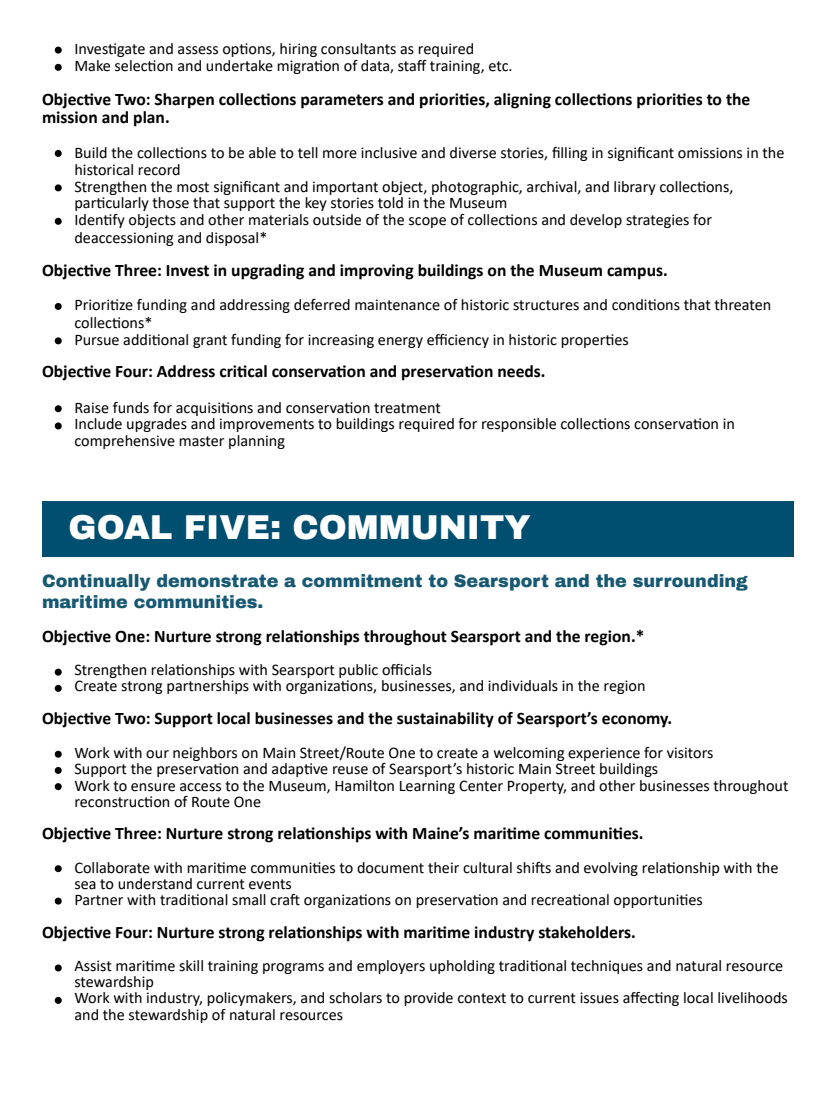
<style>
.page{position:relative;width:836px;height:1103px;background:#fff}
.page>*{position:absolute;margin:0;border:0;box-sizing:border-box;transform-origin:0 0}
.t1{font:900 33.75px "Archivo";color:#fff}
.t2{font:700 17.55px/18.3px "Calibri";color:#000}
.t3{font:900 17.55px/21.3px "Archivo";color:#175873}
.t4{font:16.2px/16.2px "Calibri";color:#000}
</style>
<div class="page">
<svg style="left:55px;top:47px;width:7px;height:7px"></svg>
<svg style="left:55px;top:64px;width:7px;height:7px"></svg>
<svg style="left:55px;top:150px;width:7px;height:7px"></svg>
<svg style="left:55px;top:184px;width:7px;height:7px"></svg>
<svg style="left:55px;top:218px;width:7px;height:7px"></svg>
<svg style="left:55px;top:303px;width:7px;height:7px"></svg>
<svg style="left:55px;top:337px;width:7px;height:7px"></svg>
<svg style="left:55px;top:405px;width:7px;height:7px"></svg>
<svg style="left:55px;top:422px;width:7px;height:7px"></svg>
<div style="left:42px;top:501px;width:751px;height:55px;background:#014f70"></div>
<svg style="left:55px;top:668px;width:7px;height:7px"></svg>
<svg style="left:55px;top:685px;width:7px;height:7px"></svg>
<svg style="left:55px;top:751px;width:7px;height:6px"></svg>
<svg style="left:55px;top:767px;width:7px;height:7px"></svg>
<svg style="left:55px;top:783px;width:7px;height:7px"></svg>
<svg style="left:55px;top:865px;width:7px;height:7px"></svg>
<svg style="left:55px;top:897px;width:7px;height:7px"></svg>
<svg style="left:55px;top:964px;width:7px;height:7px"></svg>
<svg style="left:55px;top:997px;width:7px;height:7px"></svg>
<p class="t4" style="left:74px;top:42px;width:401px">Investigate and assess options, hiring consultants as required</p>
<p class="t4" style="left:74px;top:59px;width:439px">Make selection and undertake migration of data, staff training, etc.</p>
<p class="t2" style="left:42px;top:91px;width:709px">Objective Two: Sharpen collections parameters and priorities, aligning collections priorities to the mission and plan.</p>
<p class="t4" style="left:74px;top:145px;width:711px;line-height:17.2px">Build the collections to be able to tell more inclusive and diverse stories, filling in significant omissions in the historical record</p>
<p class="t4" style="left:74px;top:180px;width:660px">Strengthen the most significant and important object, photographic, archival, and library collections, particularly those that support the key stories told in the Museum</p>
<p class="t4" style="left:74px;top:213px;width:639px;line-height:17.2px">Identify objects and other materials outside of the scope of collections and develop strategies for deaccessioning and disposal*</p>
<p class="t2" style="left:42px;top:262px;width:627px">Objective Three: Invest in upgrading and improving buildings on the Museum campus.</p>
<p class="t4" style="left:74px;top:298px;width:698px;line-height:17.2px">Prioritize funding and addressing deferred maintenance of historic structures and conditions that threaten collections*</p>
<p class="t4" style="left:74px;top:333px;width:556px">Pursue additional grant funding for increasing energy efficiency in historic properties</p>
<p class="t2" style="left:42px;top:364px;width:505px">Objective Four: Address critical conservation and preservation needs.</p>
<p class="t4" style="left:74px;top:401px;width:368px">Raise funds for acquisitions and conservation treatment</p>
<p class="t4" style="left:74px;top:416px;width:662px;line-height:17.2px">Include upgrades and improvements to buildings required for responsible collections conservation in comprehensive master planning</p>
<p class="t1" style="left:69px;top:510px;width:463px">GOAL FIVE: COMMUNITY</p>
<p class="t3" style="left:42px;top:570px;width:707px">Continually demonstrate a commitment to Searsport and the surrounding maritime communities.</p>
<p class="t2" style="left:42px;top:628px;width:604px">Objective One: Nurture strong relationships throughout Searsport and the region.*</p>
<p class="t4" style="left:74px;top:663px;width:359px">Strengthen relationships with Searsport public officials</p>
<p class="t4" style="left:74px;top:679px;width:572px">Create strong partnerships with organizations, businesses, and individuals in the region</p>
<p class="t2" style="left:42px;top:710px;width:631px">Objective Two: Support local businesses and the sustainability of Searsport’s economy.</p>
<p class="t4" style="left:74px;top:746px;width:640px">Work with our neighbors on Main Street/Route One to create a welcoming experience for visitors</p>
<p class="t4" style="left:74px;top:762px;width:585px">Support the preservation and adaptive reuse of Searsport’s historic Main Street buildings</p>
<p class="t4" style="left:74px;top:778px;width:715px">Work to ensure access to the Museum, Hamilton Learning Center Property, and other businesses throughout reconstruction of Route One</p>
<p class="t2" style="left:42px;top:826px;width:603px">Objective Three: Nurture strong relationships with Maine’s maritime communities.</p>
<p class="t4" style="left:74px;top:860px;width:705px">Collaborate with maritime communities to document their cultural shifts and evolving relationship with the sea to understand current events</p>
<p class="t4" style="left:74px;top:893px;width:630px">Partner with traditional small craft organizations on preservation and recreational opportunities</p>
<p class="t2" style="left:42px;top:924px;width:595px">Objective Four: Nurture strong relationships with maritime industry stakeholders.</p>
<p class="t4" style="left:74px;top:959px;width:710px">Assist maritime skill training programs and employers upholding traditional techniques and natural resource stewardship</p>
<p class="t4" style="left:74px;top:991px;width:715px">Work with industry, policymakers, and scholars to provide context to current issues affecti ng local livelihoods and the stewardship of natural resources</p>
</div>
